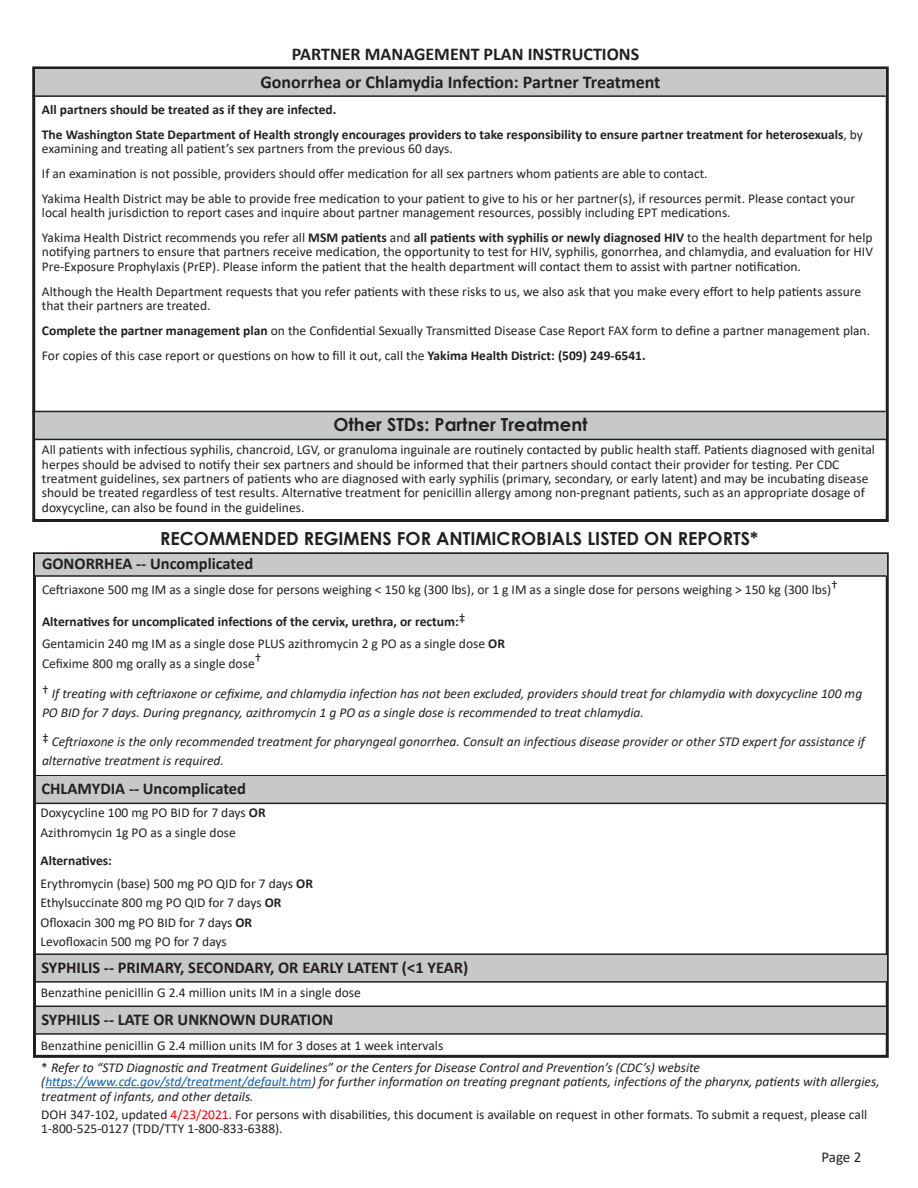
<style>
.page{position:relative;width:918px;height:1188px;background:#fff}
.page>*{position:absolute;margin:0;border:0;box-sizing:border-box;transform-origin:0 0}
.t1{font:700 18px "Calibri";color:#231f20}
.t2{font:700 18px "Century Gothic";color:#231f20}
.t3{font:700 16.5px "Calibri";color:#231f20}
.t4{font:15px "Calibri";color:#231f20}
.t5{font:13.5px/14.4px "Calibri";color:#231f20}
.t6{font:italic 13.5px/19.5px "Calibri";color:#231f20}
.t7{font:700 13.5px/14.4px "Calibri";color:#231f20}
.s1{font-weight:400}
.s2{font-weight:700}
.s3{font-style:normal}
.s4{color:#175d9e}
.s5{color:#f00}
</style>
<div class="page">
<div style="left:33px;top:552px;width:856px;height:506px;border:3px solid #231f20"></div>
<div style="left:35px;top:554px;width:851px;height:21px;background:#c7c8ca"></div>
<div style="left:32px;top:66px;width:857px;height:456px;border:3px solid #231f20"></div>
<div style="left:35px;top:69px;width:851px;height:26px;background:#c7c8ca"></div>
<hr style="left:32px;top:95px;width:854px;height:2px;background:#231f20">
<div style="left:35px;top:412px;width:851px;height:27px;background:#c7c8ca"></div>
<hr style="left:32px;top:411px;width:854px;height:1px;background:#231f20">
<hr style="left:33px;top:439px;width:853px;height:1px;background:#231f20">
<hr style="left:33px;top:775px;width:853px;height:1px;background:#231f20">
<div style="left:36px;top:776px;width:850px;height:27px;background:#c7c8ca"></div>
<div style="left:36px;top:955px;width:850px;height:26px;background:#c7c8ca"></div>
<div style="left:36px;top:1007px;width:850px;height:26px;background:#c7c8ca"></div>
<hr style="left:45px;top:1087px;width:267px;height:1px;background:#175d9e">
<hr style="left:33px;top:575px;width:853px;height:2px;background:#231f20">
<hr style="left:33px;top:803px;width:853px;height:1px;background:#231f20">
<hr style="left:34px;top:981px;width:854px;height:2px;background:#231f20">
<hr style="left:34px;top:953px;width:852px;height:2px;background:#231f20">
<hr style="left:34px;top:1006px;width:852px;height:1px;background:#231f20">
<hr style="left:34px;top:1033px;width:853px;height:2px;background:#231f20">
<p class="t1" style="left:292px;top:41px;width:349px">PARTNER MANAGEMENT PLAN INSTRUCTIONS</p>
<p class="t1" style="left:260px;top:69px;width:402px">Gonorrhea or Chlamydia Infection: Partner Treatment</p>
<p class="t7" style="left:42px;top:102px;width:296px">All partners should be treated as if they are infected.</p>
<p class="t7" style="left:42px;top:127px;width:823px">The Washington State Department of Health strongly encourages providers to take responsibility to ensure partner treatment for heterosexuals<span class="s1">, by examining and treating all patient’s sex partners from the previous 60 days.</span></p>
<p class="t5" style="left:42px;top:166px;width:667px">If an examination is not possible, providers should offer medication for all sex partners whom patients are able to contact.</p>
<p class="t5" style="left:42px;top:191px;width:815px">Yakima Health District may be able to provide free medication to your patient to give to his or her partner(s), if resources permit. Please contact your local health jurisdiction to report cases and inquire about partner management resources, possibly including EPT medications.</p>
<p class="t5" style="left:42px;top:230px;width:833px;text-align:justify">Yakima Health District recommends you refer all <span class="s2">MSM patients</span> and <span class="s2">all patients with syphilis or newly diagnosed HIV</span> to the health department for help notifying partners to ensure that partners receive medication, the opportunity to test for HIV, syphilis, gonorrhea, and chlamydia, and evaluation for HIV Pre-Exposure Prophylaxis (PrEP). Please inform the patient that the health department will contact them to assist with partner notification.</p>
<p class="t5" style="left:42px;top:284px;width:821px">Although the Health Department requests that you refer patients with these risks to us, we also ask that you make every effort to help patients assure that their partners are treated.</p>
<p class="t5" style="left:42px;top:323px;width:830px"><span class="s2">Complete the partner management plan</span> on the Confidential Sexually Transmitted Disease Case Report FAX form to define a partner management plan.</p>
<p class="t5" style="left:42px;top:348px;width:605px">For copies of this case report or questions on how to fill it out, call the <span class="s2">Yakima Health District: (509) 249-6541.</span></p>
<p class="t2" style="left:333px;top:411px;width:256px">Other STDs: Partner Treatment</p>
<p class="t5" style="left:42px;top:442px;width:834px">All patients with infectious syphilis, chancroid, LGV, or granuloma inguinale are routinely contacted by public health staff. Patients diagnosed with genital herpes should be advised to notify their sex partners and should be informed that their partners should contact their provider for testing. Per CDC treatment guidelines, sex partners of patients who are diagnosed with early syphilis (primary, secondary, or early latent) and may be incubating disease should be treated regardless of test results. Alternative treatment for penicillin allergy among non-pregnant patients, such as an appropriate dosage of doxycycline, can also be found in the guidelines.</p>
<p class="t2" style="left:160px;top:524px;width:599px">RECOMMENDED REGIMENS FOR ANTIMICROBIALS LISTED ON REPORTS*</p>
<p class="t5" style="left:42px;top:582px;width:797px">Ceftriaxone 500 mg IM as a single dose for persons weighing &lt; 150 kg (300 lbs), or 1 g IM as a single dose for persons weighing &gt; 150 kg (300 lbs)†</p>
<p class="t7" style="left:42px;top:614px;width:425px">Alternatives for uncomplicated infections of the cervix, urethra, or rectum:<sup>‡</sup></p>
<p class="t5" style="left:42px;top:636px;width:464px">Gentamicin 240 mg IM as a single dose PLUS azithromycin 2 g PO as a single dose <span class="s2">OR</span></p>
<p class="t5" style="left:42px;top:656px;width:221px">Cefixime 800 mg orally as a single dose†</p>
<p class="t6" style="left:42px;top:683px;width:822px"><sup>†</sup> If treating with ceftriaxone or cefixime, and chlamydia infection has not been excluded, providers should treat for chlamydia with doxycycline 100 mg<br>PO BID for 7 days. During pregnancy, azithromycin 1 g PO as a single dose is recommended to treat chlamydia.</p>
<p class="t6" style="left:42px;top:731px;width:824px"><sup>‡</sup> Ceftriaxone is the only recommended treatment for pharyngeal gonorrhea. Consult an infectious disease provider or other STD expert for assistance if alternative treatment is required.</p>
<p class="t3" style="left:41px;top:777px;width:206px">CHLAMYDIA -- Uncomplicated</p>
<p class="t5" style="left:40px;top:805px;width:227px">Doxycycline 100 mg PO BID for 7 days <span class="s2">OR</span></p>
<p class="t5" style="left:40px;top:825px;width:197px">Azithromycin 1g PO as a single dose</p>
<p class="t7" style="left:40px;top:853px;width:73px">Alternatives:</p>
<p class="t5" style="left:40px;top:876px;width:274px">Erythromycin (base) 500 mg PO QID for 7 days <span class="s2">OR</span></p>
<p class="t5" style="left:40px;top:895px;width:243px">Ethylsuccinate 800 mg PO QID for 7 days <span class="s2">OR</span></p>
<p class="t5" style="left:40px;top:915px;width:213px">Ofloxacin 300 mg PO BID for 7 days <span class="s2">OR</span></p>
<p class="t5" style="left:40px;top:934px;width:188px">Levofloxacin 500 mg PO for 7 days</p>
<p class="t3" style="left:41px;top:956px;width:428px">SYPHILIS -- PRIMARY, SECONDARY, OR EARLY LATENT (&lt;1 YEAR)</p>
<p class="t5" style="left:41px;top:985px;width:322px">Benzathine penicillin G 2.4 million units IM in a single dose</p>
<p class="t3" style="left:41px;top:1008px;width:294px">SYPHILIS -- LATE OR UNKNOWN DURATION</p>
<p class="t5" style="left:41px;top:1038px;width:404px">Benzathine penicillin G 2.4 million units IM for 3 doses at 1 week intervals</p>
<p class="t6" style="left:41px;top:1057px;width:660px"><span class="s3">*</span> Refer to “STD Diagnostic and Treatment Guidelines” or the Centers for Disease Control and Prevention’s (CDC’s) website</p>
<p class="t6" style="left:41px;top:1074px;width:840px;line-height:14.4px">(<span class="s4">https://www.cdc.gov/std/treatment/default.htm</span>) for further information on treating pregnant patients, infections of the pharynx, patients with allergies, treatment of infants, and other details.</p>
<p class="t5" style="left:41px;top:1107px;width:827px">DOH 347-102, updated <span class="s5">4/23/2021</span>. For persons with disabilities, this document is available on request in other formats. To submit a request, please call<br>1-800-525-0127 (TDD/TTY 1-800-833-6388).</p>
<p class="t4" style="left:821px;top:1147px;width:42px">Page 2</p>
<p class="t3" style="left:42px;top:552px;width:213px">GONORRHEA -- Uncomplicated</p>
</div>
